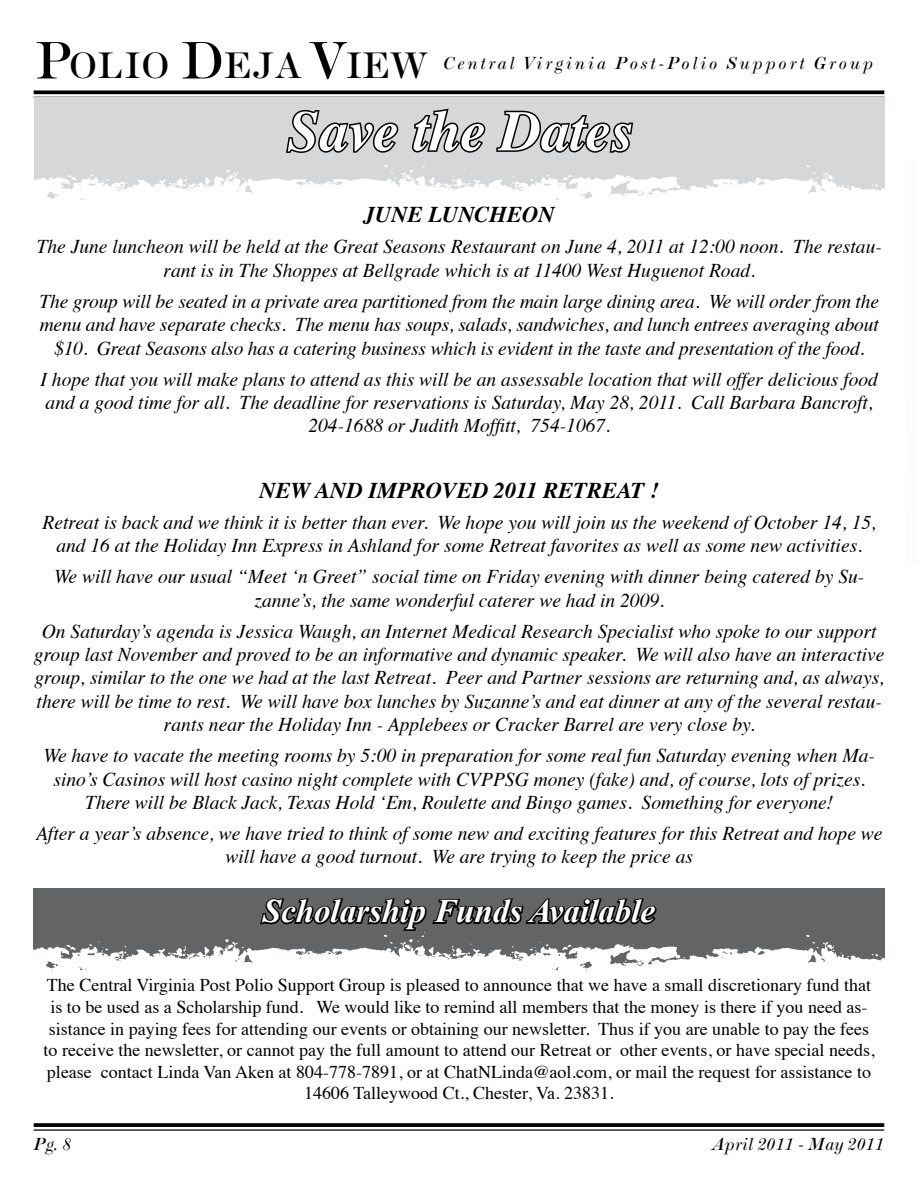
<style>
.page{position:relative;width:918px;height:1188px;background:#fff}
.page>*{position:absolute;margin:0;border:0;box-sizing:border-box;transform-origin:0 0}
.t1{font:italic 700 57px "Times";color:#fff}
.t2{font:italic 700 33px "Times New Roman";color:#fff}
.t3{font:italic 700 22.5px "Times";color:#000}
.t4{font:italic 19.5px/23.4px "Times";color:#000;text-align:center}
.t5{font:18px/21.6px "Times";color:#000;text-align:center}
.t6{font:italic 18px "Scotch Roman MT Std";letter-spacing:.15em;color:#000}
.t7{font:italic 18px "Scotch Roman MT Std";color:#000}
.s1{font-style:normal;font-size:54px}
.s2{font-style:normal;font-size:37.8px}
</style>
<div class="page">
<svg style="left:34px;top:90px;width:850px;height:4px;fill:#000"></svg>
<hr style="left:34px;top:97px;width:850px;height:1px;background:#000">
<img style="left:34px;top:98px;width:851px;height:102px">
<svg style="left:284px;top:108px;width:116px;height:47px"></svg>
<svg style="left:410px;top:107px;width:77px;height:48px"></svg>
<svg style="left:495px;top:109px;width:140px;height:46px"></svg>
<img style="left:34px;top:889px;width:850px;height:83px">
<svg style="left:258px;top:893px;width:401px;height:58px"></svg>
<svg style="left:34px;top:1123px;width:850px;height:4px;fill:#060606"></svg>
<hr style="left:34px;top:1129px;width:850px;height:2px;background:#000">
<p class="t6" style="left:35px;top:52px;width:840px"><span class="s1">P</span><span class="s2">OLIO</span> <span class="s1">D</span><span class="s2">EJA</span> <span class="s1">V</span><span class="s2">IEW</span> Central Virginia Post-Polio Support Group</p>
<h1 class="t1" style="left:287px;top:78px;width:347px">Save the Dates</h1>
<p class="t3" style="left:364px;top:194px;width:192px">JUNE LUNCHEON</p>
<p class="t4" style="left:37px;top:234px;width:847px">The June luncheon will be held at the Great Seasons Restaurant on June 4, 2011 at 12:00 noon. The restau&shy;rant is in The Shoppes at Bellgrade which is at 11400 West Huguenot Road.</p>
<p class="t4" style="left:40px;top:288px;width:841px">The group will be seated in a private area partitioned from the main large dining area. We will order from the menu and have separate checks. The menu has soups, salads, sandwiches, and lunch entrees averaging about $10. Great Seasons also has a catering business which is evident in the taste and presentation of the food.</p>
<p class="t4" style="left:41px;top:366px;width:839px">I hope that you will make plans to attend as this will be an assessable location that will offer delicious food and a good time for all. The deadline for reservations is Saturday, May 28, 2011. Call Barbara Bancroft,<br>204-1688 or Judith Moffitt, 754-1067.</p>
<p class="t3" style="left:260px;top:469px;width:401px">NEW AND IMPROVED 2011 RETREAT !</p>
<p class="t4" style="left:42px;top:509px;width:835px">Retreat is back and we think it is better than ever. We hope you will join us the weekend of October 14, 15, and 16 at the Holiday Inn Express in Ashland for some Retreat favorites as well as some new activities.</p>
<p class="t4" style="left:54px;top:564px;width:812px">We will have our usual “Meet ‘n Greet” social time on Friday evening with dinner being catered by Su&shy;zanne’s, the same wonderful caterer we had in 2009.</p>
<p class="t4" style="left:34px;top:618px;width:852px">On Saturday’s agenda is Jessica Waugh, an Internet Medical Research Specialist who spoke to our support group last November and proved to be an informative and dynamic speaker. We will also have an interactive group, similar to the one we had at the last Retreat. Peer and Partner sessions are returning and, as always, there will be time to rest. We will have box lunches by Suzanne’s and eat dinner at any of the several restau&shy;rants near the Holiday Inn - Applebees or Cracker Barrel are very close by.</p>
<p class="t4" style="left:44px;top:743px;width:833px">We have to vacate the meeting rooms by 5:00 in preparation for some real fun Saturday evening when Ma&shy;sino’s Casinos will host casino night complete with CVPPSG money (fake) and, of course, lots of prizes.<br>There will be Black Jack, Texas Hold ‘Em, Roulette and Bingo games. Something for everyone!</p>
<p class="t4" style="left:36px;top:820px;width:848px">After a year’s absence, we have tried to think of some new and exciting features for this Retreat and hope we will have a good turnout. We are trying to keep the price as</p>
<h2 class="t2" style="left:263px;top:888px;width:394px">Scholarship Funds Available</h2>
<p class="t5" style="left:44px;top:973px;width:833px">The Central Virginia Post Polio Support Group is pleased to announce that we have a small discretionary fund that is to be used as a Scholarship fund. We would like to remind all members that the money is there if you need as&shy;sistance in paying fees for attending our events or obtaining our newsletter. Thus if you are unable to pay the fees to receive the newsletter, or cannot pay the full amount to attend our Retreat or other events, or have special needs, please contact Linda Van Aken at 804-778-7891, or at ChatNLinda@aol.com, or mail the request for assistance to 14606 Talleywood Ct., Chester, Va. 23831.</p>
<p class="t6" style="left:34px;top:1133px;width:40px">Pg. 8</p>
<p class="t7" style="left:712px;top:1133px;width:174px">April 2011 - May 2011</p>
</div>
